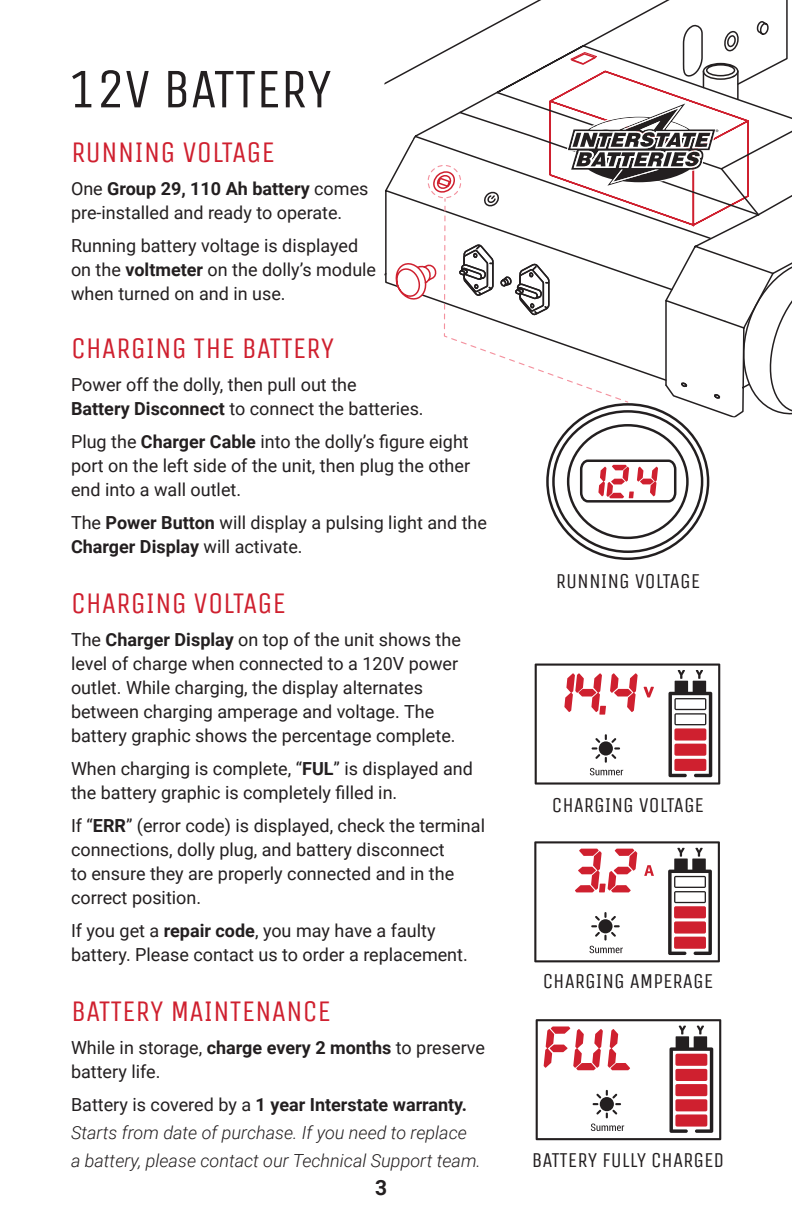
<style>
.page{position:relative;width:792px;height:1224px;background:#fff}
.page>*{position:absolute;margin:0;border:0;box-sizing:border-box;transform-origin:0 0}
.TOC_Title_Text{font:56px "Unica One";letter-spacing:-.01em;color:#231f20}
.Subheadline_-_Black{font:30px "Unica One";color:#cf202f}
.Subheadline{font:21.2px "Unica One";color:#231f20}
.t1{font:700 21px "Roboto";color:#231f20}
.List_Text{font:18px/24px "Roboto";color:#231f20}
.List_Text-2{font:italic 300 18px/28px "Roboto";color:#231f20}
.s1{font-weight:700}
.s2{font-weight:400;font-style:normal}
.s3{font-weight:700;font-style:normal}
</style>
<div class="page">
<svg style="left:456px;top:0;width:332px;height:51px"></svg>
<svg style="left:536px;top:1019px;width:185px;height:121px"></svg>
<svg style="left:535px;top:664px;width:185px;height:121px"></svg>
<svg style="left:534px;top:841px;width:186px;height:121px"></svg>
<svg style="left:392px;top:51px;width:400px;height:509px"></svg>
<p class="TOC_Title_Text" style="left:68px;top:56px;width:265px">12V BATTERY</p>
<p class="Subheadline_-_Black" style="left:71px;top:135px;width:205px">RUNNING VOLTAGE</p>
<p class="List_Text" style="left:71px;top:176px;width:299px">One <span class="s1">Group 29, 110 Ah battery</span> comes pre-installed and ready to operate.</p>
<p class="List_Text" style="left:71px;top:233px;width:307px">Running battery voltage is displayed on the <span class="s1">voltmeter</span> on the dolly’s module when turned on and in use.</p>
<p class="Subheadline_-_Black" style="left:71px;top:330px;width:265px">CHARGING THE BATTERY</p>
<p class="List_Text" style="left:71px;top:371px;width:354px">Power off the dolly, then pull out the<br><span class="s1">Battery Disconnect</span> to connect the batteries.</p>
<p class="List_Text" style="left:71px;top:428px;width:401px;text-align:justify">Plug the <span class="s1">Charger Cable</span> into the dolly’s figure eight port on the left side of the unit, then plug the other end into a wall outlet.</p>
<p class="List_Text" style="left:71px;top:509px;width:418px">The <span class="s1">Power Button</span> will display a pulsing light and the<br><span class="s1">Charger Display</span> will activate.</p>
<p class="Subheadline_-_Black" style="left:71px;top:585px;width:216px">CHARGING VOLTAGE</p>
<p class="List_Text" style="left:71px;top:626px;width:391px">The <span class="s1">Charger Display</span> on top of the unit shows the level of charge when connected to a 120V power outlet. While charging, the display alternates between charging amperage and voltage. The battery graphic shows the percentage complete.</p>
<p class="List_Text" style="left:71px;top:755px;width:403px">When charging is complete, “<span class="s1">FUL</span>” is displayed and the battery graphic is completely filled in.</p>
<p class="List_Text" style="left:71px;top:812px;width:416px">If “<span class="s1">ERR</span>” (error code) is displayed, check the terminal connections, dolly plug, and battery disconnect<br>to ensure they are properly connected and in the correct position.</p>
<p class="List_Text" style="left:71px;top:917px;width:398px">If you get a <span class="s1">repair code</span>, you may have a faulty battery. Please contact us to order a replacement.</p>
<p class="Subheadline_-_Black" style="left:71px;top:993px;width:261px">BATTERY MAINTENANCE</p>
<p class="List_Text" style="left:71px;top:1034px;width:416px">While in storage, <span class="s1">charge every 2 months</span> to preserve battery life.</p>
<p class="List_Text-2" style="left:71px;top:1089px;width:411px"><span class="s2">Battery is covered by a</span> <span class="s3">1 year Interstate warranty.<br></span>Starts from date of purchase. If you need to replace a battery, please contact our Technical Support team.</p>
<p class="t1" style="left:375px;top:1173px;width:14px">3</p>
<p class="Subheadline" style="left:556px;top:569px;width:146px">RUNNING VOLTAGE</p>
<p class="Subheadline" style="left:552px;top:792px;width:154px">CHARGING VOLTAGE</p>
<p class="Subheadline" style="left:543px;top:969px;width:172px">CHARGING AMPERAGE</p>
<p class="Subheadline" style="left:532px;top:1148px;width:194px">BATTERY FULLY CHARGED</p>
</div>
